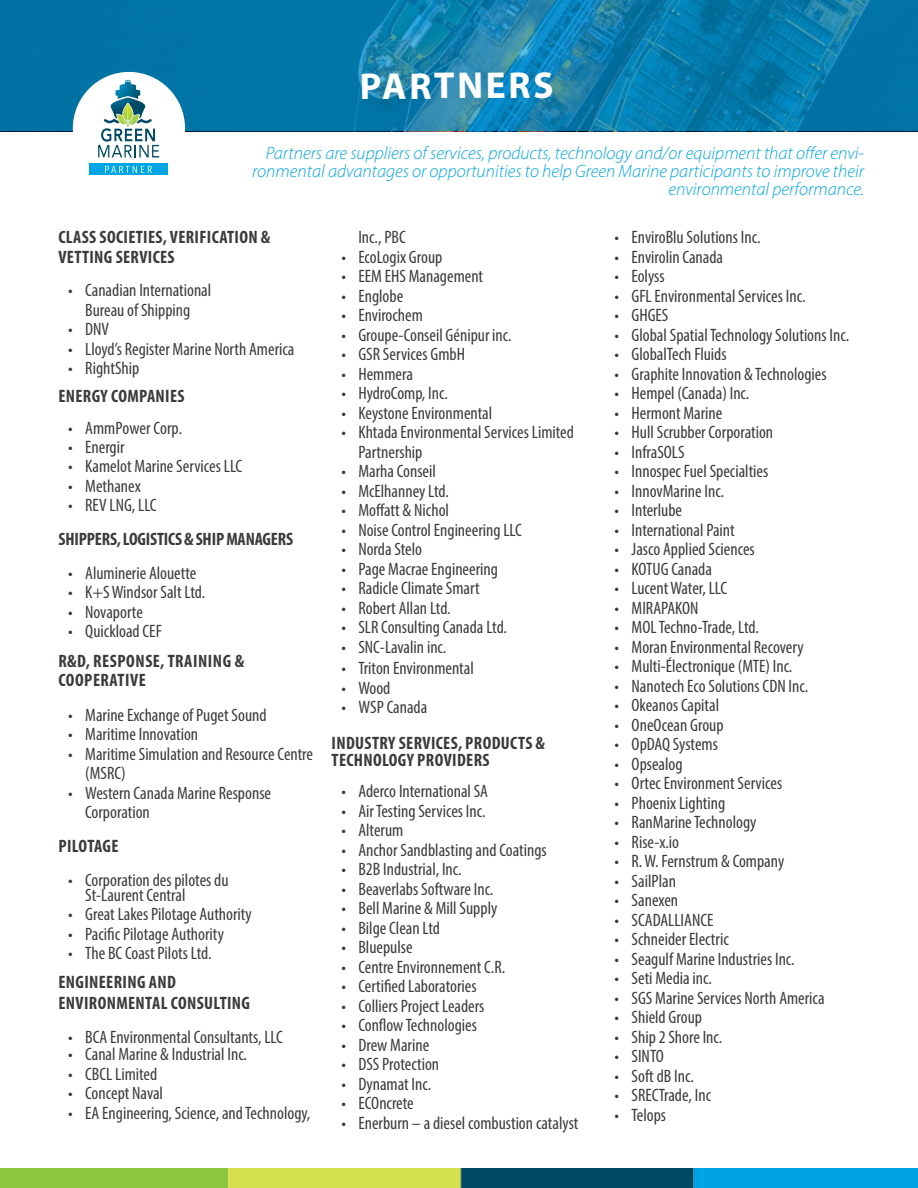
<style>
.page{position:relative;width:918px;height:1188px;background:#fff}
.page>*{position:absolute;margin:0;border:0;box-sizing:border-box;transform-origin:0 0}
.t1{font:700 37.5px "Myriad Pro";color:#fff}
.t2{font:condensed 18px/19.5px "Myriad Pro";color:#231f20}
.t3{font:700 condensed 18px/19.5px "Myriad Pro";letter-spacing:.02em;color:#231f20}
.t4{font:italic 300 18px/18px "Myriad Pro";color:#00a5e3;text-align:right}
.t5{font:700 condensed 18px "Myriad Pro";letter-spacing:-.01em;color:#231f20}
</style>
<div class="page">
<img style="left:0;top:1168px;width:918px;height:20px">
<svg style="left:0;top:0;width:918px;height:131px;background:#087aaa"></svg>
<div style="left:73px;top:72px;width:112px;height:113px;background:#fff;border-radius:50%"></div>
<div style="left:89px;top:163px;width:79px;height:12px;background:#00a5e3"></div>
<svg style="left:105px;top:166px;width:47px;height:7px"></svg>
<svg style="left:98px;top:80px;width:61px;height:77px"></svg>
<p class="t1" style="left:359px;top:63px;width:195px;rotate:-1deg">PARTNERS</p>
<p class="t4" style="left:252px;top:144px;width:613px">Partners are suppliers of services, products, technology and/or equipment that offer envi&shy;ronmental advantages or opportunities to help Green Marine participants to improve their environmental performance.</p>
<p class="t3" style="left:58px;top:227px;width:213px">CLASS SOCIETIES, VERIFICATION &amp;<br>VETTING SERVICES</p>
<p class="t2" style="left:68px;top:280px;width:145px;text-align:center">• Canadian International<br>Bureau of Shipping</p>
<p class="t2" style="left:68px;top:319px;width:42px">• DNV</p>
<p class="t2" style="left:68px;top:339px;width:228px">• Lloyd’s Register Marine North America</p>
<p class="t2" style="left:68px;top:358px;width:73px">• RightShip</p>
<p class="t3" style="left:58px;top:386px;width:128px">ENERGY COMPANIES</p>
<p class="t2" style="left:68px;top:418px;width:115px">• AmmPower Corp.</p>
<p class="t2" style="left:68px;top:437px;width:58px">• Energir</p>
<p class="t2" style="left:68px;top:456px;width:175px">• Kamelot Marine Services LLC</p>
<p class="t2" style="left:68px;top:476px;width:74px">• Methanex</p>
<p class="t2" style="left:68px;top:495px;width:90px">• REV LNG, LLC</p>
<p class="t5" style="left:58px;top:528px;width:236px">SHIPPERS, LOGISTICS &amp; SHIP MANAGERS</p>
<p class="t2" style="left:68px;top:563px;width:130px">• Aluminerie Alouette</p>
<p class="t2" style="left:68px;top:582px;width:139px">• K+S Windsor Salt Ltd.</p>
<p class="t2" style="left:68px;top:602px;width:76px">• Novaporte</p>
<p class="t2" style="left:68px;top:621px;width:95px">• Quickload CEF</p>
<p class="t3" style="left:58px;top:651px;width:187px">R&amp;D, RESPONSE, TRAINING &amp;<br>COOPERATIVE</p>
<p class="t2" style="left:68px;top:705px;width:200px">• Marine Exchange of Puget Sound</p>
<p class="t2" style="left:68px;top:724px;width:132px">• Maritime Innovation</p>
<p class="t2" style="left:85px;top:744px;width:229px;text-indent:-17px">• Maritime Simulation and Resource Centre (MSRC)</p>
<p class="t2" style="left:85px;top:783px;width:187px;text-indent:-17px">• Western Canada Marine Response<br>Corporation</p>
<p class="t3" style="left:58px;top:836px;width:62px">PILOTAGE</p>
<p class="t2" style="left:85px;top:872px;width:145px;line-height:15px;text-indent:-17px">• Corporation des pilotes du<br>St-Laurent Central</p>
<p class="t2" style="left:68px;top:904px;width:185px">• Great Lakes Pilotage Authority</p>
<p class="t2" style="left:68px;top:924px;width:157px">• Pacific Pilotage Authority</p>
<p class="t2" style="left:68px;top:943px;width:145px">• The BC Coast Pilots Ltd.</p>
<p class="t3" style="left:58px;top:972px;width:193px;line-height:21px">ENGINEERING AND<br>ENVIRONMENTAL CONSULTING</p>
<p class="t2" style="left:68px;top:1027px;width:216px">• BCA Environmental Consultants, LLC</p>
<p class="t2" style="left:68px;top:1045px;width:180px">• Canal Marine &amp; Industrial Inc.</p>
<p class="t2" style="left:68px;top:1064px;width:91px">• CBCL Limited</p>
<p class="t2" style="left:68px;top:1084px;width:96px">• Concept Naval</p>
<p class="t2" style="left:68px;top:1103px;width:244px">• EA Engineering, Science, and Technology,</p>
<p class="t2" style="left:358px;top:227px;width:49px">Inc., PBC</p>
<p class="t2" style="left:341px;top:247px;width:102px">• EcoLogix Group</p>
<p class="t2" style="left:341px;top:266px;width:143px">• EEM EHS Management</p>
<p class="t2" style="left:341px;top:286px;width:63px">• Englobe</p>
<p class="t2" style="left:341px;top:305px;width:83px">• Envirochem</p>
<p class="t2" style="left:341px;top:325px;width:172px">• Groupe-Conseil Génipur inc.</p>
<p class="t2" style="left:341px;top:344px;width:125px">• GSR Services GmbH</p>
<p class="t2" style="left:341px;top:364px;width:73px">• Hemmera</p>
<p class="t2" style="left:341px;top:383px;width:108px">• HydroComp, Inc.</p>
<p class="t2" style="left:341px;top:403px;width:152px">• Keystone Environmental</p>
<p class="t2" style="left:358px;top:422px;width:217px;text-indent:-17px">• Khtada Environmental Services Limited<br>Partnership</p>
<p class="t2" style="left:341px;top:461px;width:96px">• Marha Conseil</p>
<p class="t2" style="left:341px;top:481px;width:109px">• McElhanney Ltd.</p>
<p class="t2" style="left:341px;top:500px;width:109px">• Moffatt &amp; Nichol</p>
<p class="t2" style="left:341px;top:520px;width:182px">• Noise Control Engineering LLC</p>
<p class="t2" style="left:341px;top:539px;width:82px">• Norda Stelo</p>
<p class="t2" style="left:341px;top:559px;width:158px">• Page Macrae Engineering</p>
<p class="t2" style="left:341px;top:578px;width:140px">• Radicle Climate Smart</p>
<p class="t2" style="left:341px;top:598px;width:111px">• Robert Allan Ltd.</p>
<p class="t2" style="left:341px;top:617px;width:167px">• SLR Consulting Canada Ltd.</p>
<p class="t2" style="left:341px;top:637px;width:107px">• SNC-Lavalin inc.</p>
<p class="t2" style="left:341px;top:658px;width:134px">• Triton Environmental</p>
<p class="t2" style="left:341px;top:678px;width:51px">• Wood</p>
<p class="t2" style="left:341px;top:697px;width:87px">• WSP Canada</p>
<p class="t3" style="left:332px;top:735px;width:215px;line-height:16.5px">INDUSTRY SERVICES, PRODUCTS &amp;<br>TECHNOLOGY PROVIDERS</p>
<p class="t2" style="left:341px;top:781px;width:148px">• Aderco International SA</p>
<p class="t2" style="left:341px;top:801px;width:146px">• Air Testing Services Inc.</p>
<p class="t2" style="left:341px;top:820px;width:63px">• Alterum</p>
<p class="t2" style="left:341px;top:840px;width:207px">• Anchor Sandblasting and Coatings</p>
<p class="t2" style="left:341px;top:859px;width:122px">• B2B Industrial, Inc.</p>
<p class="t2" style="left:341px;top:879px;width:154px">• Beaverlabs Software Inc.</p>
<p class="t2" style="left:341px;top:898px;width:157px">• Bell Marine &amp; Mill Supply</p>
<p class="t2" style="left:341px;top:918px;width:100px">• Bilge Clean Ltd</p>
<p class="t2" style="left:341px;top:937px;width:73px">• Bluepulse</p>
<p class="t2" style="left:341px;top:957px;width:165px">• Centre Environnement C.R.</p>
<p class="t2" style="left:341px;top:976px;width:137px">• Certified Laboratories</p>
<p class="t2" style="left:341px;top:996px;width:145px">• Colliers Project Leaders</p>
<p class="t2" style="left:341px;top:1015px;width:137px">• Conflow Technologies</p>
<p class="t2" style="left:341px;top:1035px;width:89px">• Drew Marine</p>
<p class="t2" style="left:341px;top:1054px;width:99px">• DSS Protection</p>
<p class="t2" style="left:341px;top:1074px;width:91px">• Dynamat Inc.</p>
<p class="t2" style="left:341px;top:1093px;width:74px">• ECOncrete</p>
<p class="t2" style="left:341px;top:1113px;width:239px">• Enerburn – a diesel combustion catalyst</p>
<p class="t2" style="left:615px;top:227px;width:147px">• EnviroBlu Solutions Inc.</p>
<p class="t2" style="left:615px;top:247px;width:110px">• Envirolin Canada</p>
<p class="t2" style="left:615px;top:266px;width:52px">• Eolyss</p>
<p class="t2" style="left:615px;top:286px;width:192px">• GFL Environmental Services Inc.</p>
<p class="t2" style="left:615px;top:305px;width:55px">• GHGES</p>
<p class="t2" style="left:615px;top:325px;width:236px">• Global Spatial Technology Solutions Inc.</p>
<p class="t2" style="left:615px;top:344px;width:114px">• GlobalTech Fluids</p>
<p class="t2" style="left:615px;top:364px;width:214px">• Graphite Innovation &amp; Technologies</p>
<p class="t2" style="left:615px;top:383px;width:136px">• Hempel (Canada) Inc.</p>
<p class="t2" style="left:615px;top:403px;width:109px">• Hermont Marine</p>
<p class="t2" style="left:615px;top:422px;width:160px">• Hull Scrubber Corporation</p>
<p class="t2" style="left:615px;top:442px;width:72px">• InfraSOLS</p>
<p class="t2" style="left:615px;top:461px;width:155px">• Innospec Fuel Specialties</p>
<p class="t2" style="left:615px;top:481px;width:111px">• InnovMarine Inc.</p>
<p class="t2" style="left:615px;top:500px;width:69px">• Interlube</p>
<p class="t2" style="left:615px;top:520px;width:122px">• International Paint</p>
<p class="t2" style="left:615px;top:539px;width:142px">• Jasco Applied Sciences</p>
<p class="t2" style="left:615px;top:559px;width:99px">• KOTUG Canada</p>
<p class="t2" style="left:615px;top:578px;width:114px">• Lucent Water, LLC</p>
<p class="t2" style="left:615px;top:598px;width:85px">• MIRAPAKON</p>
<p class="t2" style="left:615px;top:617px;width:146px">• MOL Techno-Trade, Ltd.</p>
<p class="t2" style="left:615px;top:637px;width:191px">• Moran Environmental Recovery</p>
<p class="t2" style="left:615px;top:656px;width:179px">• Multi-Électronique (MTE) Inc.</p>
<p class="t2" style="left:615px;top:676px;width:195px">• Nanotech Eco Solutions CDN Inc.</p>
<p class="t2" style="left:615px;top:695px;width:106px">• Okeanos Capital</p>
<p class="t2" style="left:615px;top:715px;width:111px">• OneOcean Group</p>
<p class="t2" style="left:615px;top:734px;width:105px">• OpDAQ Systems</p>
<p class="t2" style="left:615px;top:754px;width:70px">• Opsealog</p>
<p class="t2" style="left:615px;top:773px;width:169px">• Ortec Environment Services</p>
<p class="t2" style="left:615px;top:793px;width:112px">• Phoenix Lighting</p>
<p class="t2" style="left:615px;top:812px;width:143px">• RanMarine Technology</p>
<p class="t2" style="left:615px;top:832px;width:66px">• Rise-x.io</p>
<p class="t2" style="left:615px;top:851px;width:171px">• R. W. Fernstrum &amp; Company</p>
<p class="t2" style="left:615px;top:871px;width:63px">• SailPlan</p>
<p class="t2" style="left:615px;top:890px;width:65px">• Sanexen</p>
<p class="t2" style="left:615px;top:910px;width:100px">• SCADALLIANCE</p>
<p class="t2" style="left:615px;top:929px;width:116px">• Schneider Electric</p>
<p class="t2" style="left:615px;top:949px;width:182px">• Seagulf Marine Industries Inc.</p>
<p class="t2" style="left:615px;top:968px;width:99px">• Seti Media inc.</p>
<p class="t2" style="left:615px;top:988px;width:212px">• SGS Marine Services North America</p>
<p class="t2" style="left:615px;top:1007px;width:89px">• Shield Group</p>
<p class="t2" style="left:615px;top:1027px;width:109px">• Ship 2 Shore Inc.</p>
<p class="t2" style="left:615px;top:1046px;width:51px">• SINTO</p>
<p class="t2" style="left:615px;top:1066px;width:81px">• Soft dB Inc.</p>
<p class="t2" style="left:615px;top:1085px;width:98px">• SRECTrade, Inc</p>
<p class="t2" style="left:615px;top:1105px;width:53px">• Telops</p>
</div>
